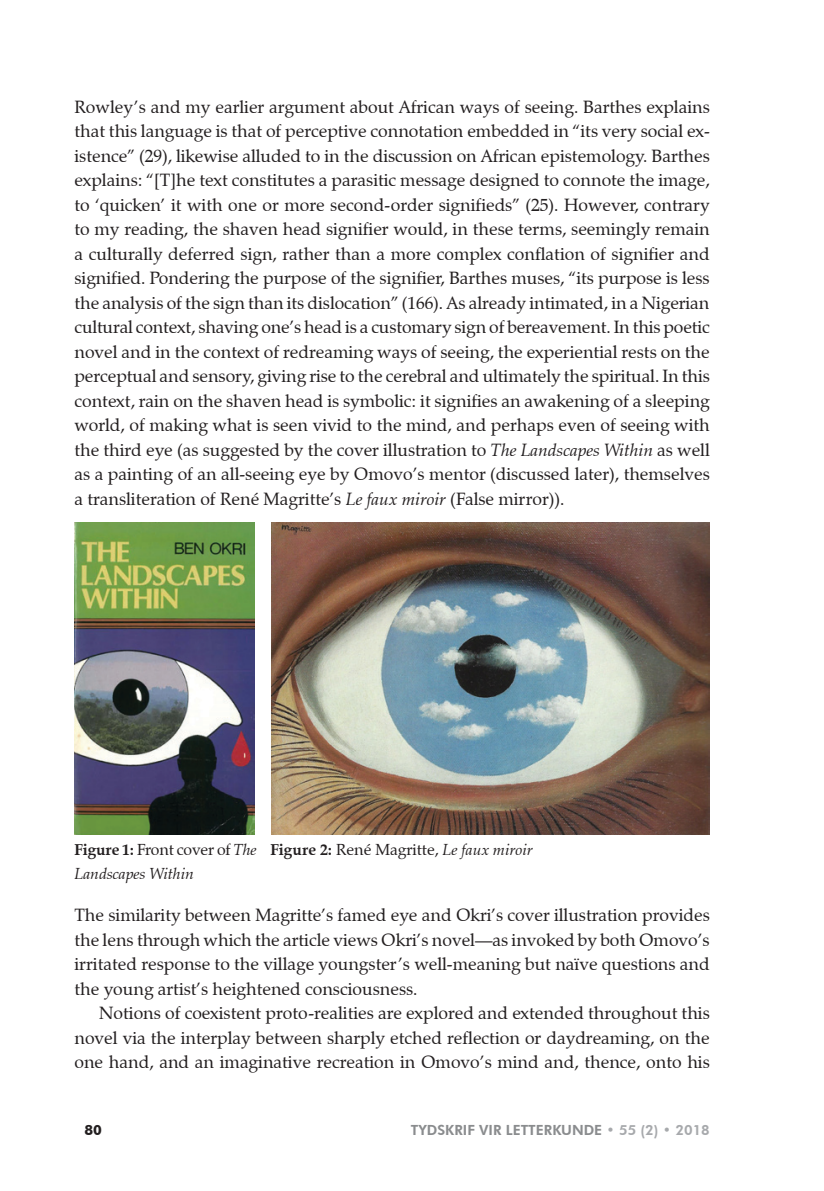
<style>
.page{position:relative;width:824px;height:1191px;background:#fff}
.page>*{position:absolute;margin:0;border:0;box-sizing:border-box;transform-origin:0 0}
.Body_text{font:17.5px/24.5px "Zapf Calligraphic 801 BT";color:#231f20;text-align:justify}
.Body_one{font:17.5px/24.5px "Zapf Calligraphic 801 BT";color:#231f20;text-align:justify}
.Body_one-2{font:italic 15.75px/24.5px "Zapf Calligraphic 801 BT";color:#231f20}
.Body_one-3{font:15.75px "Zapf Calligraphic 801 BT";color:#231f20}
.t1{font:800 14px "Futura BT";color:#8a8c8e}
.t2{font:700 14px "Futura BT";color:#231f20}
.s1{font-style:italic}
.s2{font-weight:700;font-style:normal}
.s3{font-style:normal}
.s4{font-weight:700}
.s5{color:#a7a9ac}
</style>
<div class="page">
<img style="left:271px;top:522px;width:438px;height:312px">
<img style="left:74px;top:522px;width:180px;height:312px">
<p class="Body_text" style="left:74px;top:94px;width:637px">Rowley’s and my earlier argument about African ways of seeing. Barthes explains that this language is that of perceptive connotation embedded in “its very social ex&shy;istence” (29), likewise alluded to in the discussion on African epistemology. Barthes explains: “[T]he text constitutes a parasitic message designed to connote the image, to ‘quicken’ it with one or more second-order signifieds” (25). However, contrary to my reading, the shaven head signifier would, in these terms, seemingly remain a culturally deferred sign, rather than a more complex conflation of signifier and signified. Pondering the purpose of the signifier, Barthes muses, “its purpose is less the analysis of the sign than its dislocation” (166). As already intimated, in a Nigerian cultural context, shaving one’s head is a customary sign of bereavement. In this poetic novel and in the context of redreaming ways of seeing, the experiential rests on the perceptual and sensory, giving rise to the cerebral and ultimately the spiritual. In this context, rain on the shaven head is symbolic: it signifies an awakening of a sleeping world, of making what is seen vivid to the mind, and perhaps even of seeing with the third eye (as suggested by the cover illustration to <span class="s1">The Landscapes Within</span> as well as a painting of an all-seeing eye by Omovo’s mentor (discussed later), themselves a transliteration of René Magritte’s <span class="s1">Le faux miroir</span> (False mirror)).</p>
<p class="Body_one-2" style="left:74px;top:837px;width:183px"><span class="s2">Figure 1:</span> <span class="s3">Front cover of</span> The<br>Landscapes Within</p>
<p class="Body_one-3" style="left:270px;top:839px;width:264px"><span class="s4">Figure 2:</span> René Magritte, <span class="s1">Le faux miroir</span></p>
<p class="Body_one" style="left:74px;top:903px;width:636px">The similarity between Magritte’s famed eye and Okri’s cover illustration provides the lens through which the article views Okri’s novel—as invoked by both Omovo’s irritated response to the village youngster’s well-meaning but naïve questions and the young artist’s heightened consciousness.</p>
<p class="Body_text" style="left:74px;top:1001px;width:636px;text-indent:25px">Notions of coexistent proto-realities are explored and extended throughout this novel via the interplay between sharply etched reflection or daydreaming, on the one hand, and an imaginative recreation in Omovo’s mind and, thence, onto his</p>
<p class="t2" style="left:84px;top:1121px;width:19px">80</p>
<p class="t1" style="left:411px;top:1121px;width:300px">TYDSKRIF VIR LETTERKUNDE <span class="s5">• 55 (2) • 2018</span></p>
</div>
